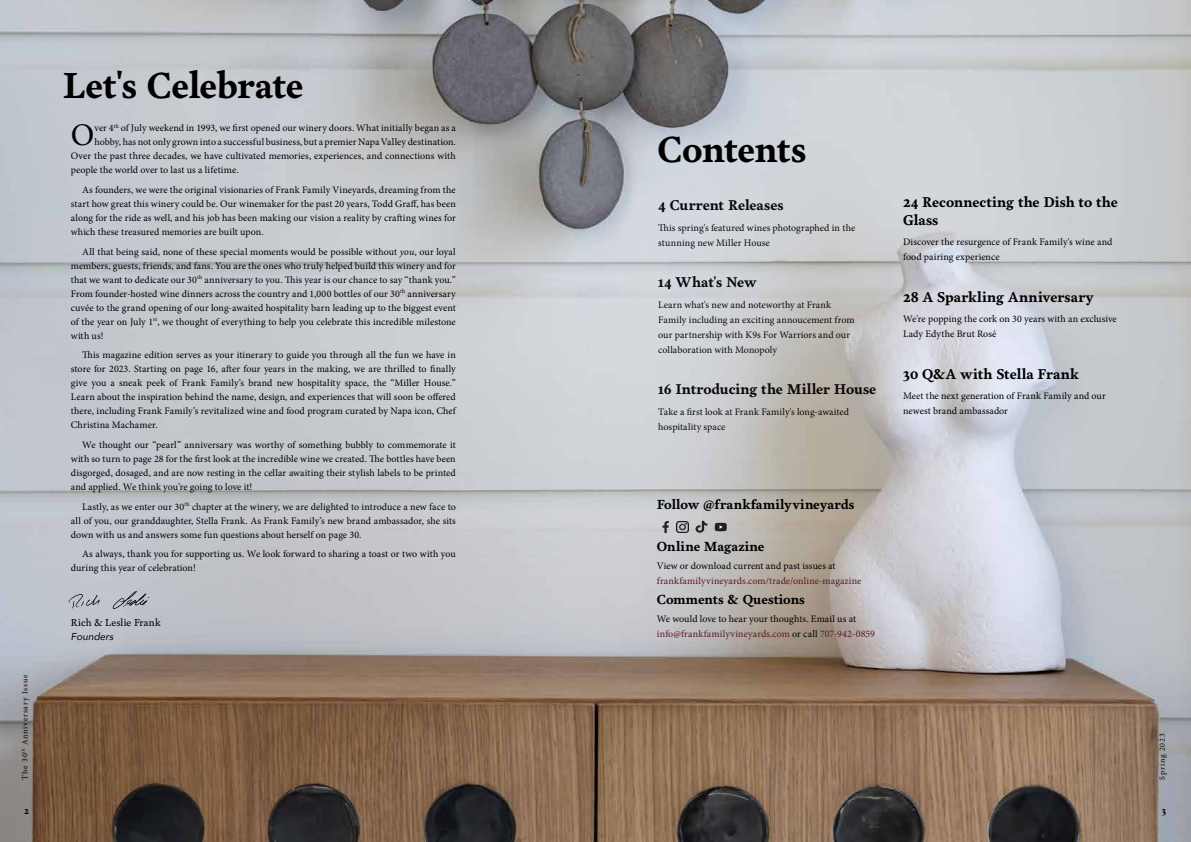
<style>
.page{position:relative;width:1191px;height:842px;background:#fff}
.page>*{position:absolute;margin:0;border:0;box-sizing:border-box;transform-origin:0 0}
.t1{font:700 35.7px "Garvis Pro";letter-spacing:-.02em;color:#000}
.t2{font:31.5px "Minion Pro";color:#000}
.t3{font:700 14px/18px "Garvis Pro";letter-spacing:-.005em;color:#000}
.t4{font:700 13px "Garvis Pro";color:#000}
.t5{font:10px/14px "Minion Pro";letter-spacing:.005em;color:#000}
.t6{font:10px "Minion Pro";letter-spacing:.015em;color:#5b1626}
.t7{font:10px "Garvis Pro";letter-spacing:.005em;color:#000}
.t8{font:italic 10px "Avenir";letter-spacing:.01em;color:#000}
.t9{font:700 9px "Garvis Pro";color:#000}
.t10{font:8px "Minion Pro";letter-spacing:.1em;color:#000}
.s1{font-style:italic}
.s2{color:#5b1626}
</style>
<div class="page">
<img style="left:0;top:0;width:1191px;height:842px">
<svg style="left:113px;top:591px;width:36px;height:18px"></svg>
<svg style="left:69px;top:594px;width:31px;height:14px"></svg>
<svg style="left:695px;top:521px;width:12px;height:12px"></svg>
<svg style="left:715px;top:523px;width:11px;height:8px"></svg>
<svg style="left:662px;top:521px;width:7px;height:12px"></svg>
<svg style="left:676px;top:521px;width:12px;height:12px"></svg>
<p class="t10" style="left:19px;top:780px;width:106px;rotate:-90deg">The 30<sup>th</sup> Anniversary Issue</p>
<h1 class="t1" style="left:62px;top:60px;width:243px">Let's Celebrate</h1>
<h2 class="t2" style="left:71px;top:114px;width:25px">O</h2>
<p class="t5" style="left:94px;top:121px;width:363px">ver 4<sup>th</sup> of July weekend in 1993, we first opened our winery doors. What initially began as a</p>
<p class="t5" style="left:94px;top:135px;width:363px">hobby, has not only grown into a successful business, but a premier Napa Valley destination.</p>
<p class="t5" style="left:71px;top:149px;width:386px">Over the past three decades, we have cultivated memories, experiences, and connections with</p>
<p class="t5" style="left:71px;top:163px;width:169px">people the world over to last us a lifetime.</p>
<p class="t5" style="left:71px;top:183px;width:386px;text-align:justify;text-indent:11px">As founders, we were the original visionaries of Frank Family Vineyards, dreaming from the start how great this winery could be. Our winemaker for the past 20 years, Todd Graff, has been along for the ride as well, and his job has been making our vision a reality by crafting wines for which these treasured memories are built upon.</p>
<p class="t5" style="left:71px;top:244px;width:386px;text-align:justify;text-indent:11px">All that being said, none of these special moments would be possible without <span class="s1">you</span>, our loyal members, guests, friends, and fans. You are the ones who truly helped build this winery and for that we want to dedicate our 30<sup>th</sup> anniversary to you. This year is our chance to say “thank you.” From founder-hosted wine dinners across the country and 1,000 bottles of our 30<sup>th</sup> anniversary cuvée to the grand opening of our long-awaited hospitality barn leading up to the biggest event of the year on July 1<sup>st</sup>, we thought of everything to help you celebrate this incredible milestone with us!</p>
<p class="t5" style="left:71px;top:348px;width:386px;text-align:justify;text-indent:11px">This magazine edition serves as your itinerary to guide you through all the fun we have in store for 2023. Starting on page 16, after four years in the making, we are thrilled to finally give you a sneak peek of Frank Family’s brand new hospitality space, the “Miller House.” Learn about the inspiration behind the name, design, and experiences that will soon be offered there, including Frank Family’s revitalized wine and food program curated by Napa icon, Chef Christina Machamer.</p>
<p class="t5" style="left:71px;top:438px;width:386px;text-align:justify;text-indent:11px">We thought our “pearl” anniversary was worthy of something bubbly to commemorate it with so turn to page 28 for the first look at the incredible wine we created. The bottles have been disgorged, dosaged, and are now resting in the cellar awaiting their stylish labels to be printed and applied. We think you’re going to love it!</p>
<p class="t5" style="left:71px;top:499px;width:386px;text-align:justify;text-indent:11px">Lastly, as we enter our 30<sup>th</sup> chapter at the winery, we are delighted to introduce a new face to all of you, our granddaughter, Stella Frank. As Frank Family’s new brand ambassador, she sits down with us and answers some fun questions about herself on page 30.</p>
<p class="t5" style="left:71px;top:547px;width:386px;text-indent:11px">As always, thank you for supporting us. We look forward to sharing a toast or two with you during this year of celebration!</p>
<p class="t7" style="left:71px;top:616px;width:92px">Rich &amp; Leslie Frank</p>
<p class="t8" style="left:71px;top:631px;width:44px">Founders</p>
<h1 class="t1" style="left:657px;top:124px;width:150px">Contents</h1>
<h3 class="t3" style="left:658px;top:196px;width:127px">4 Current Releases</h3>
<p class="t5" style="left:658px;top:220px;width:198px;line-height:15px">This spring's featured wines photographed in the stunning new Miller House</p>
<h3 class="t3" style="left:658px;top:273px;width:100px">14 What's New</h3>
<p class="t5" style="left:658px;top:297px;width:198px;line-height:15px">Learn what's new and noteworthy at Frank Family including an exciting annoucement from our partnership with K9s For Warriors and our collaboration with Monopoly</p>
<h3 class="t3" style="left:658px;top:380px;width:220px">16 Introducing the Miller House</h3>
<p class="t5" style="left:658px;top:404px;width:192px;line-height:15px">Take a first look at Frank Family's long-awaited hospitality space</p>
<h3 class="t4" style="left:657px;top:495px;width:199px">Follow @frankfamilyvineyards</h3>
<h3 class="t4" style="left:657px;top:537px;width:109px">Online Magazine</h3>
<p class="t5" style="left:657px;top:558px;width:180px">View or download current and past issues at</p>
<p class="t6" style="left:657px;top:574px;width:206px">frankfamilyvineyards.com/trade/online-magazine</p>
<h3 class="t4" style="left:657px;top:590px;width:150px">Comments &amp; Questions</h3>
<p class="t5" style="left:657px;top:611px;width:220px;line-height:15px">We would love to hear your thoughts. Email us at <span class="s2">info@frankfamilyvineyards.com</span> or call <span class="s2">707-942-0859</span></p>
<h3 class="t3" style="left:903px;top:192px;width:216px">24 Reconnecting the Dish to the<br>Glass</h3>
<p class="t5" style="left:903px;top:235px;width:211px;line-height:15px">Discover the resurgence of Frank Family's wine and food pairing experience</p>
<h3 class="t3" style="left:903px;top:287px;width:192px">28 A Sparkling Anniversary</h3>
<p class="t5" style="left:903px;top:312px;width:215px;line-height:15px">We're popping the cork on 30 years with an exclusive<br>Lady Edythe Brut Rosé</p>
<h3 class="t3" style="left:903px;top:364px;width:177px">30 Q&amp;A with Stella Frank</h3>
<p class="t5" style="left:903px;top:389px;width:204px;line-height:15px">Meet the next generation of Frank Family and our newest brand ambassador</p>
<p class="t10" style="left:1157px;top:780px;width:48px;rotate:-90deg">Spring 2023</p>
<p class="t9" style="left:24px;top:804px;width:6px">2</p>
<p class="t9" style="left:1162px;top:804px;width:6px">3</p>
</div>
